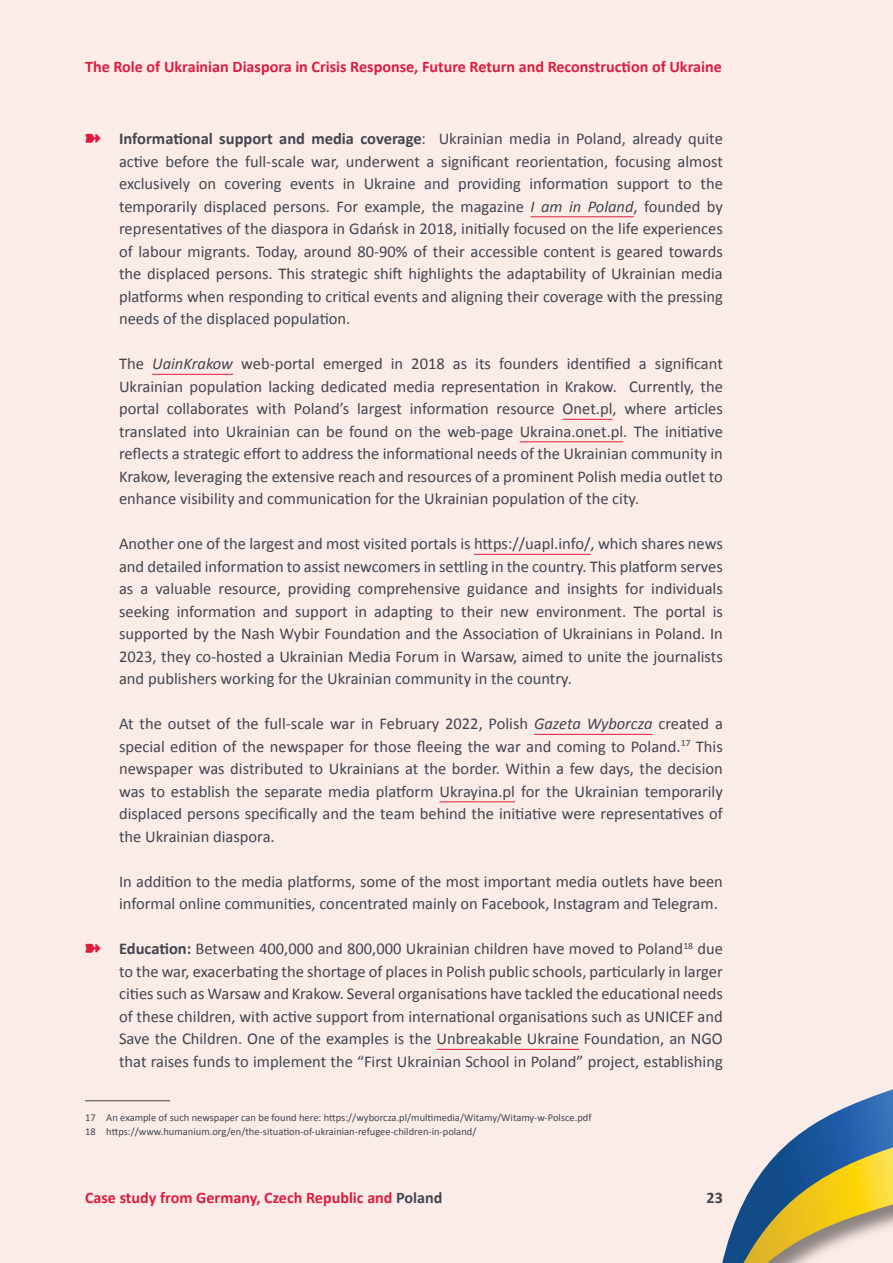
<style>
.page{position:relative;width:893px;height:1263px;background:#fcece8}
.page>*{position:absolute;margin:0;border:0;box-sizing:border-box;transform-origin:0 0}
.t1{font:16.5px/22.5px "Calibri";color:#42454f;text-align:justify}
.t2{font:700 16.2px "Calibri";color:#dc1d3e}
.t3{font:700 16.2px "Calibri";color:#42454f}
.t4{font:10.5px/14.1px "Calibri";color:#42454f}
.s1{color:#dc1d3e}
.s2{font-weight:700}
.s3{font-style:italic}
.s4{color:#42454f}
</style>
<div class="page">
<svg style="left:722px;top:1089px;width:171px;height:174px"></svg>
<hr style="left:531px;top:216px;width:103px;height:1px;background:#dc1d3e">
<hr style="left:152px;top:374px;width:81px;height:1px;background:#dc1d3e">
<hr style="left:563px;top:419px;width:49px;height:1px;background:#dc1d3e">
<hr style="left:520px;top:441px;width:103px;height:1px;background:#dc1d3e">
<hr style="left:474px;top:554px;width:117px;height:1px;background:#dc1d3e">
<hr style="left:534px;top:734px;width:118px;height:1px;background:#dc1d3e">
<hr style="left:440px;top:801px;width:75px;height:1px;background:#dc1d3e">
<hr style="left:437px;top:1049px;width:142px;height:1px;background:#dc1d3e">
<hr style="left:85px;top:1100px;width:85px;height:1px;background:#42454f">
<p class="t2" style="left:85px;top:56px;width:638px">The Role of Ukrainian Diaspora in Crisis Response, Future Return and Reconstruction of Ukraine</p>
<p class="t1" style="left:119px;top:126px;width:605px;text-indent:-34px"><span class="s1">➽</span> <span class="s2">Informational support and media coverage</span>: Ukrainian media in Poland, already quite active before the full-scale war, underwent a significant reorientation, focusing almost exclusively on covering events in Ukraine and providing information support to the temporarily displaced persons. For example, the magazine <span class="s3">I am in Poland</span>, founded by representatives of the diaspora in Gdańsk in 2018, initially focused on the life experiences of labour migrants. Today, around 80-90% of their accessible content is geared towards the displaced persons. This strategic shift highlights the adaptability of Ukrainian media platforms when responding to critical events and aligning their coverage with the pressing needs of the displaced population.</p>
<p class="t1" style="left:119px;top:352px;width:605px">The <span class="s3">UainKrakow</span> web-portal emerged in 2018 as its founders identified a significant Ukrainian population lacking dedicated media representation in Krakow. Currently, the portal collaborates with Poland’s largest information resource Onet.pl, where articles translated into Ukrainian can be found on the web-page Ukraina.onet.pl. The initiative reflects a strategic effort to address the informational needs of the Ukrainian community in Krakow, leveraging the extensive reach and resources of a prominent Polish media outlet to enhance visibility and communication for the Ukrainian population of the city.</p>
<p class="t1" style="left:119px;top:532px;width:605px">Another one of the largest and most visited portals is https://uapl.info/, which shares news and detailed information to assist newcomers in settling in the country. This platform serves as a valuable resource, providing comprehensive guidance and insights for individuals seeking information and support in adapting to their new environment. The portal is supported by the Nash Wybir Foundation and the Association of Ukrainians in Poland. In 2023, they co-hosted a Ukrainian Media Forum in Warsaw, aimed to unite the journalists and publishers working for the Ukrainian community in the country.</p>
<p class="t1" style="left:119px;top:712px;width:605px">At the outset of the full-scale war in February 2022, Polish <span class="s3">Gazeta Wyborcza</span> created a special edition of the newspaper for those fleeing the war and coming to Poland.<sup>17</sup> This newspaper was distributed to Ukrainians at the border. Within a few days, the decision was to establish the separate media platform Ukrayina.pl for the Ukrainian temporarily displaced persons specifically and the team behind the initiative were representatives of the Ukrainian diaspora.</p>
<p class="t1" style="left:119px;top:869px;width:605px">In addition to the media platforms, some of the most important media outlets have been informal online communities, concentrated mainly on Facebook, Instagram and Telegram.</p>
<p class="t1" style="left:119px;top:937px;width:605px;text-indent:-34px"><span class="s1">➽</span> <span class="s2">Education:</span> Between 400,000 and 800,000 Ukrainian children have moved to Poland<sup>18</sup> due to the war, exacerbating the shortage of places in Polish public schools, particularly in larger cities such as Warsaw and Krakow. Several organisations have tackled the educational needs of these children, with active support from international organisations such as UNICEF and Save the Children. One of the examples is the Unbreakable Ukraine Foundation, an NGO that raises funds to implement the “First Ukrainian School in Poland” project, establishing</p>
<p class="t4" style="left:85px;top:1110px;width:508px">17 An example of such newspaper can be found here: https://wyborcza.pl/multimedia/Witamy/Witamy-w-Polsce.pdf<br>18 https://www.humanium.org/en/the-situation-of-ukrainian-refugee-children-in-poland/</p>
<p class="t2" style="left:85px;top:1187px;width:359px">Case study from Germany, Czech Republic and <span class="s4">Poland</span></p>
<p class="t3" style="left:706px;top:1187px;width:18px">23</p>
</div>
